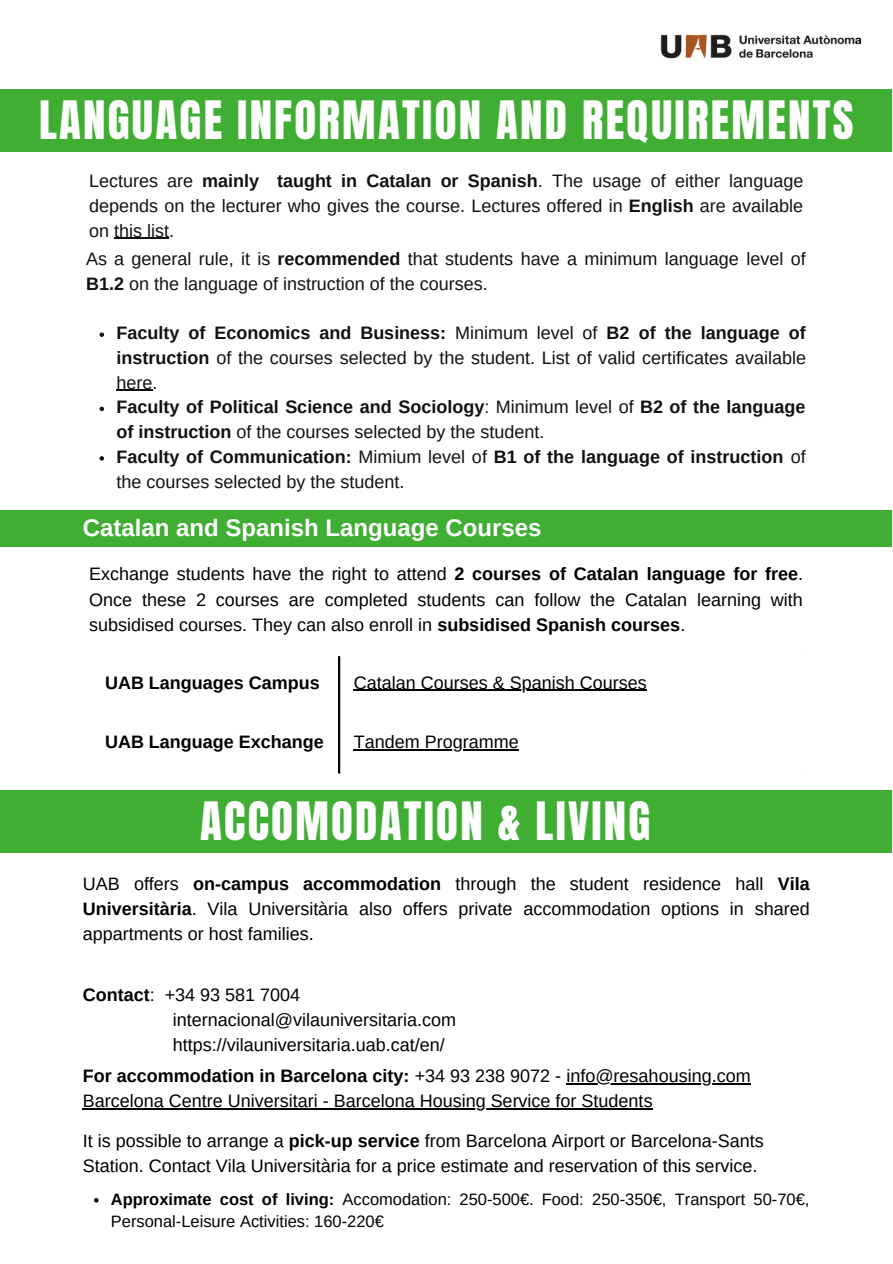
<style>
.page{position:relative;width:893px;height:1264px;background:#fff}
.page>*{position:absolute;margin:0;border:0;box-sizing:border-box;transform-origin:0 0}
.t1{font:45px "Anton";letter-spacing:.05em;color:#fff}
.t2{font:700 24px "Arimo";color:#fff}
.t3{font:18px/25px "Arimo";color:#000}
.t4{font:18px/24.8px "Arimo";color:#111}
.t5{font:700 18px "Arimo";color:#000}
.t6{font:16.5px/22.5px "Arimo";color:#000}
.s1{font-weight:700}
</style>
<div class="page">
<hr style="left:114px;top:238px;width:55px;height:1px;background:#111">
<svg style="left:99px;top:332px;width:5px;height:5px"></svg>
<hr style="left:117px;top:390px;width:36px;height:1px;background:#111">
<svg style="left:99px;top:406px;width:5px;height:5px"></svg>
<svg style="left:99px;top:456px;width:5px;height:4px"></svg>
<div style="left:0;top:89px;width:891px;height:63px;background:#40ae33"></div>
<div style="left:0;top:510px;width:891px;height:36px;background:#40ae33"></div>
<hr style="left:354px;top:690px;width:292px;height:1px;background:#000">
<hr style="left:354px;top:749px;width:164px;height:1px;background:#000">
<hr style="left:338px;top:656px;width:2px;height:117px;background:#000">
<div style="left:0;top:790px;width:891px;height:63px;background:#40ae33"></div>
<hr style="left:566px;top:1083px;width:184px;height:1px;background:#000">
<hr style="left:83px;top:1108px;width:561px;height:1px;background:#000">
<svg style="left:94px;top:1198px;width:4px;height:4px"></svg>
<img style="left:660px;top:34px;width:202px;height:25px">
<h1 class="t1" style="left:39px;top:87px;width:815px">LANGUAGE INFORMATION AND REQUIREMENTS</h1>
<p class="t4" style="left:89px;top:169px;width:715px;text-align:justify">Lectures are <span class="s1">mainly taught in Catalan or Spanish</span>. The usage of either language depends on the lecturer who gives the course. Lectures offered in <span class="s1">English</span> are available on this list.</p>
<p class="t4" style="left:86px;top:246px;width:721px">As a general rule, it is <span class="s1">recommended</span> that students have a minimum language level of<br><span class="s1">B1.2</span> on the language of instruction of the courses.</p>
<p class="t4" style="left:117px;top:320px;width:691px"><span class="s1">Faculty of Economics and Business:</span> Minimum level of <span class="s1">B2 of the language of instruction</span> of the courses selected by the student. List of valid certificates available here.<br><span class="s1">Faculty of Political Science and Sociology</span>: Minimum level of <span class="s1">B2 of the language of instruction</span> of the courses selected by the student.<br><span class="s1">Faculty of Communication:</span> Mimium level of <span class="s1">B1 of the language of instruction</span> of the courses selected by the student.</p>
<h2 class="t2" style="left:83px;top:514px;width:460px">Catalan and Spanish Language Courses</h2>
<p class="t3" style="left:89px;top:560px;width:715px;line-height:25.8px;text-align:justify">Exchange students have the right to attend <span class="s1">2 courses of Catalan language for free</span>.<br>Once these 2 courses are completed students can follow the Catalan learning with subsidised courses. They can also enroll in <span class="s1">subsidised Spanish courses</span>.</p>
<p class="t5" style="left:105px;top:672px;width:216px">UAB Languages Campus</p>
<p class="t3" style="left:354px;top:670px;width:294px">Catalan Courses &amp; Spanish Courses</p>
<p class="t5" style="left:105px;top:732px;width:220px">UAB Language Exchange</p>
<p class="t3" style="left:354px;top:729px;width:166px">Tandem Programme</p>
<h1 class="t1" style="left:200px;top:788px;width:452px">ACCOMODATION &amp; LIVING</h1>
<p class="t3" style="left:83px;top:871px;width:728px;text-align:justify">UAB offers <span class="s1">on-campus accommodation</span> through the student residence hall <span class="s1">Vila Universitària</span>. Vila Universitària also offers private accommodation options in shared appartments or host families.</p>
<p class="t3" style="left:173px;top:982px;width:285px;text-indent:-90px"><span class="s1">Contact</span>: +34 93 581 7004 internacional@vilauniversitaria.com https://vilauniversitaria.uab.cat/en/</p>
<p class="t3" style="left:83px;top:1063px;width:669px"><span class="s1">For accommodation in Barcelona city:</span> +34 93 238 9072 - info@resahousing.com<br>Barcelona Centre Universitari - Barcelona Housing Service for Students</p>
<p class="t3" style="left:83px;top:1128px;width:682px">It is possible to arrange a <span class="s1">pick-up service</span> from Barcelona Airport or Barcelona-Sants<br>Station. Contact Vila Universitària for a price estimate and reservation of this service.</p>
<p class="t6" style="left:111px;top:1187px;width:700px"><span class="s1">Approximate cost of living:</span> Accomodation: 250-500€. Food: 250-350€, Transport 50-70€,<br>Personal-Leisure Activities: 160-220€</p>
</div>
